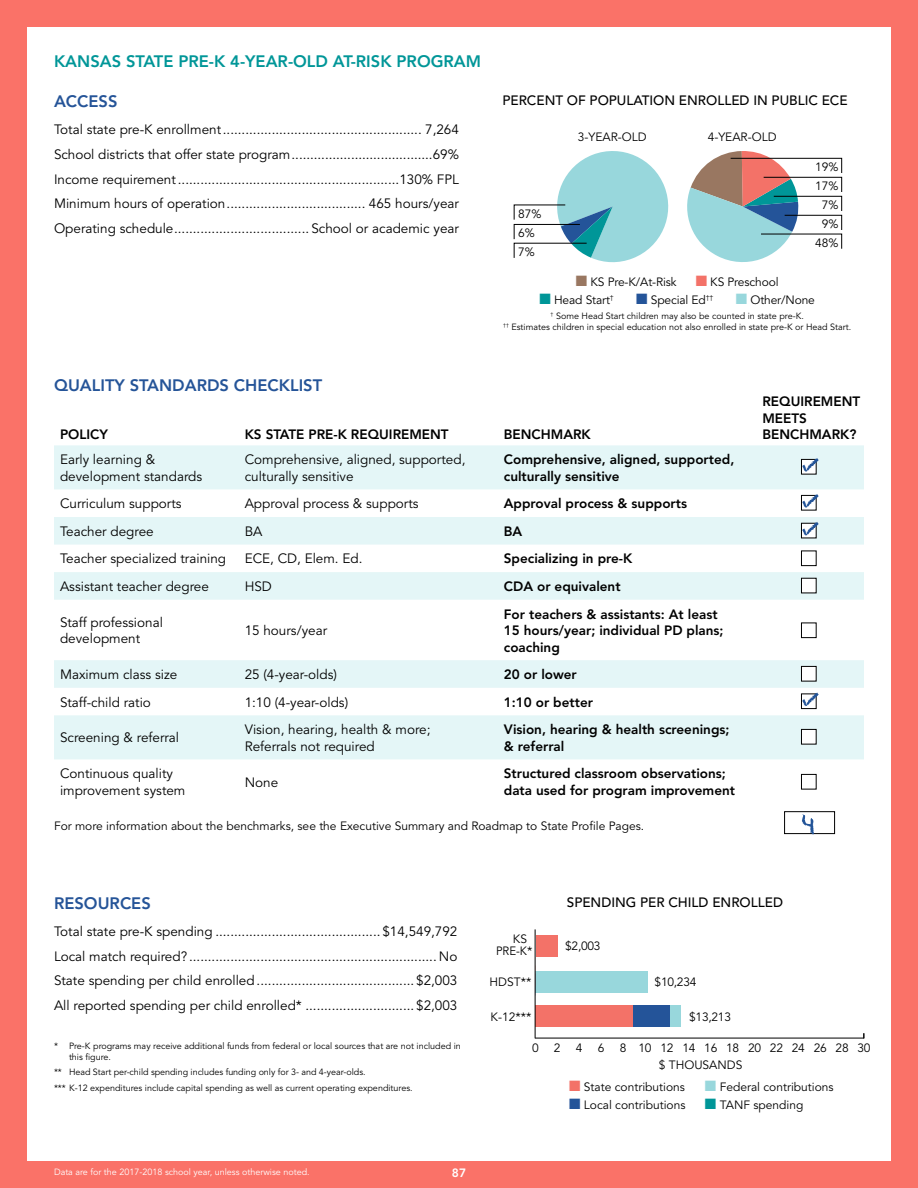
<style>
.page{position:relative;width:918px;height:1188px;background:#fa7268}
.page>*{position:absolute;margin:0;border:0;box-sizing:border-box;transform-origin:0 0}
.t1{font:800 16.5px "Avenir";color:#009698}
.t2{font:800 16.5px "Avenir";color:#255498}
.t3{font:13.5px/24.6px "Avenir";color:#000}
.t4{font:800 13.5px/16.5px "Avenir";color:#000}
.t5{font:500 13.5px "Avenir";color:#000}
.t6{font:12px/18.9px "Avenir";color:#000;text-align:center}
.t7{font:12px "Avenir";letter-spacing:-.02em;color:#000}
.t8{font:800 12px "Avenir";color:#fff}
.t9{font:9px/10.5px "Avenir";color:#000}
.t10{font:9px "Avenir";color:#fff}
.s1{color:#997761}
.s2{color:#f37268}
.s3{color:#009698}
.s4{color:#245499}
.s5{color:#98d7dc}
.s6{color:#fff}
</style>
<div class="page">
<div style="left:27px;top:27px;width:864px;height:1134px;background:#fff"></div>
<svg style="left:54px;top:445px;width:810px;height:314px;fill:#e4f6f7"></svg>
<svg style="left:801px;top:459px;width:16px;height:15px"></svg>
<svg style="left:802px;top:458px;width:17px;height:14px"></svg>
<svg style="left:801px;top:495px;width:16px;height:15px"></svg>
<svg style="left:802px;top:494px;width:17px;height:14px"></svg>
<svg style="left:801px;top:523px;width:16px;height:15px"></svg>
<svg style="left:802px;top:522px;width:17px;height:14px"></svg>
<div style="left:801px;top:551px;width:16px;height:15px;background:#fff;border:1px solid #000"></div>
<div style="left:801px;top:578px;width:16px;height:15px;background:#fff;border:1px solid #000"></div>
<div style="left:801px;top:623px;width:16px;height:15px;background:#fff;border:1px solid #000"></div>
<div style="left:801px;top:666px;width:16px;height:15px;background:#fff;border:1px solid #000"></div>
<div style="left:801px;top:694px;width:16px;height:15px;background:#fff;border:1px solid #000"></div>
<svg style="left:802px;top:692px;width:17px;height:14px"></svg>
<div style="left:801px;top:729px;width:16px;height:15px;background:#fff;border:1px solid #000"></div>
<div style="left:801px;top:774px;width:16px;height:15px;background:#fff;border:1px solid #000"></div>
<div style="left:784px;top:811px;width:51px;height:23px;border:1px solid #000"></div>
<svg style="left:802px;top:814px;width:12px;height:21px"></svg>
<svg style="left:513px;top:151px;width:156px;height:112px"></svg>
<svg style="left:687px;top:151px;width:155px;height:111px"></svg>
<div style="left:536px;top:972px;width:112px;height:21px;background:#98d7dc"></div>
<div style="left:669px;top:1006px;width:12px;height:21px;background:#98d7dc"></div>
<div style="left:633px;top:1006px;width:36px;height:21px;background:#245499"></div>
<div style="left:536px;top:935px;width:22px;height:21px;background:#f37268"></div>
<div style="left:536px;top:1006px;width:97px;height:21px;background:#f37268"></div>
<hr style="left:535px;top:1038px;width:329px;height:1px;background:#000">
<hr style="left:535px;top:929px;width:1px;height:109px;background:#000">
<p class="t1" style="left:54px;top:51px;width:429px">KANSAS STATE PRE-K 4-YEAR-OLD AT-RISK PROGRAM</p>
<p class="t2" style="left:54px;top:92px;width:65px">ACCESS</p>
<p class="t3" style="left:54px;top:118px;width:407px;text-align:justify">Total state pre-K enrollment..................................................... 7,264<br>School districts that offer state program......................................69% Income requirement...........................................................130% FPL Minimum hours of operation..................................... 465 hours/year Operating schedule.................................... School or academic year</p>
<p class="t2" style="left:54px;top:375px;width:270px">QUALITY STANDARDS CHECKLIST</p>
<p class="t5" style="left:502px;top:92px;width:347px">PERCENT OF POPULATION ENROLLED IN PUBLIC ECE</p>
<p class="t6" style="left:578px;top:127px;width:70px">3-YEAR-OLD</p>
<p class="t6" style="left:708px;top:127px;width:70px">4-YEAR-OLD</p>
<p class="t6" style="left:815px;top:158px;width:25px">19%</p>
<p class="t6" style="left:815px;top:177px;width:25px">17%</p>
<p class="t6" style="left:518px;top:205px;width:25px">87%</p>
<p class="t6" style="left:815px;top:196px;width:25px">7%<br>9%<br>48%</p>
<p class="t6" style="left:518px;top:224px;width:18px">6%</p>
<p class="t6" style="left:518px;top:243px;width:18px">7%</p>
<p class="t6" style="left:576px;top:273px;width:102px"><span class="s1">■</span> KS Pre-K/At-Risk</p>
<p class="t6" style="left:696px;top:273px;width:84px"><span class="s2">■</span> KS Preschool</p>
<p class="t6" style="left:540px;top:291px;width:76px"><span class="s3">■</span> Head Start<sup>†</sup></p>
<p class="t6" style="left:636px;top:291px;width:79px"><span class="s4">■</span> Special Ed<sup>††</sup></p>
<p class="t6" style="left:736px;top:291px;width:80px"><span class="s5">■</span> Other/None</p>
<p class="t9" style="left:503px;top:311px;width:350px;text-align:center"><sup>†</sup> Some Head Start children may also be counted in state pre-K.<br><sup>††</sup> Estimates children in special education not also enrolled in state pre-K or Head Start.</p>
<p class="t4" style="left:60px;top:426px;width:50px">POLICY</p>
<p class="t4" style="left:245px;top:426px;width:206px">KS STATE PRE-K REQUIREMENT</p>
<p class="t4" style="left:504px;top:426px;width:88px">BENCHMARK</p>
<p class="t3" style="left:60px;top:452px;width:144px;line-height:16.5px">Early learning &amp; development standards</p>
<p class="t3" style="left:245px;top:452px;width:222px;line-height:16.5px">Comprehensive, aligned, supported, culturally sensitive</p>
<p class="t4" style="left:504px;top:451px;width:232px">Comprehensive, aligned, supported, culturally sensitive</p>
<p class="t3" style="left:60px;top:492px;width:123px">Curriculum supports</p>
<p class="t3" style="left:245px;top:492px;width:176px">Approval process &amp; supports</p>
<p class="t4" style="left:504px;top:495px;width:185px">Approval process &amp; supports</p>
<p class="t3" style="left:60px;top:519px;width:95px">Teacher degree</p>
<p class="t3" style="left:245px;top:519px;width:19px">BA</p>
<p class="t4" style="left:504px;top:523px;width:20px">BA</p>
<p class="t3" style="left:60px;top:547px;width:168px">Teacher specialized training</p>
<p class="t3" style="left:245px;top:547px;width:119px">ECE, CD, Elem. Ed.</p>
<p class="t4" style="left:504px;top:550px;width:130px">Specializing in pre-K</p>
<p class="t3" style="left:60px;top:574px;width:150px">Assistant teacher degree</p>
<p class="t3" style="left:245px;top:574px;width:29px">HSD</p>
<p class="t4" style="left:504px;top:578px;width:118px">CDA or equivalent</p>
<p class="t3" style="left:60px;top:614px;width:104px;line-height:16.5px">Staff professional development</p>
<p class="t3" style="left:245px;top:618px;width:84px">15 hours/year</p>
<p class="t4" style="left:504px;top:606px;width:221px">For teachers &amp; assistants: At least<br>15 hours/year; individual PD plans; coaching</p>
<p class="t3" style="left:60px;top:663px;width:119px">Maximum class size</p>
<p class="t3" style="left:245px;top:663px;width:94px">25 (4-year-olds)</p>
<p class="t4" style="left:504px;top:666px;width:74px">20 or lower</p>
<p class="t3" style="left:60px;top:690px;width:92px">Staff-child ratio</p>
<p class="t3" style="left:245px;top:690px;width:105px">1:10 (4-year-olds)</p>
<p class="t4" style="left:504px;top:694px;width:91px">1:10 or better</p>
<p class="t3" style="left:60px;top:726px;width:121px">Screening &amp; referral</p>
<p class="t3" style="left:245px;top:722px;width:187px;line-height:16.5px">Vision, hearing, health &amp; more;<br>Referrals not required</p>
<p class="t4" style="left:504px;top:721px;width:227px">Vision, hearing &amp; health screenings; &amp; referral</p>
<p class="t3" style="left:60px;top:766px;width:127px;line-height:16.5px">Continuous quality improvement system</p>
<p class="t3" style="left:245px;top:770px;width:35px">None</p>
<p class="t4" style="left:504px;top:765px;width:233px">Structured classroom observations; data used for program improvement</p>
<p class="t6" style="left:54px;top:816px;width:592px">For more information about the benchmarks, see the Executive Summary and Roadmap to State Profile Pages.</p>
<p class="t4" style="left:762px;top:393px;width:99px">REQUIREMENT<br>MEETS<br>BENCHMARK?</p>
<p class="t2" style="left:54px;top:893px;width:98px">RESOURCES</p>
<p class="t3" style="left:54px;top:920px;width:405px;text-align:justify">Total state pre-K spending ............................................ $14,549,792<br>Local match required? .................................................................. No State spending per child enrolled.......................................... $2,003<br>All reported spending per child enrolled* ............................. $2,003</p>
<p class="t9" style="left:69px;top:1041px;width:393px;text-indent:-15px">* Pre-K programs may receive additional funds from federal or local sources that are not included in this figure.</p>
<p class="t9" style="left:54px;top:1065px;width:360px;line-height:15.9px">** Head Start per-child spending includes funding only for 3- and 4-year-olds.<br>*** K-12 expenditures include capital spending as well as current operating expenditures.</p>
<p class="t10" style="left:54px;top:1167px;width:257px">Data are for the 2017-2018 school year, unless otherwise noted.</p>
<p class="t8" style="left:452px;top:1165px;width:16px">87</p>
<p class="t6" style="left:496px;top:934px;width:38px;line-height:12px;text-align:right">KS<span class="s6">*<br></span>PRE-K*</p>
<p class="t6" style="left:490px;top:973px;width:43px">HDST**</p>
<p class="t6" style="left:491px;top:1008px;width:42px">K-12***</p>
<p class="t5" style="left:567px;top:894px;width:218px">SPENDING PER CHILD ENROLLED</p>
<p class="t6" style="left:565px;top:937px;width:37px">$2,003</p>
<p class="t6" style="left:655px;top:972px;width:43px">$10,234</p>
<p class="t6" style="left:689px;top:1008px;width:43px">$13,213</p>
<p class="t6" style="left:532px;top:1039px;width:30px">0 2</p>
<p class="t6" style="left:576px;top:1039px;width:8px">4</p>
<p class="t6" style="left:598px;top:1039px;width:8px">6</p>
<p class="t7" style="left:620px;top:1041px;width:252px">8 10 12 14 16 18 20 22 24 26 28 30</p>
<p class="t6" style="left:659px;top:1055px;width:85px">$ THOUSANDS</p>
<p class="t6" style="left:569px;top:1078px;width:117px"><span class="s2">■</span> State contributions</p>
<p class="t6" style="left:569px;top:1096px;width:118px"><span class="s4">■</span> Local contributions</p>
<p class="t6" style="left:705px;top:1078px;width:130px"><span class="s5">■</span> Federal contributions</p>
<p class="t6" style="left:705px;top:1096px;width:100px"><span class="s3">■</span> TANF spending</p>
</div>
